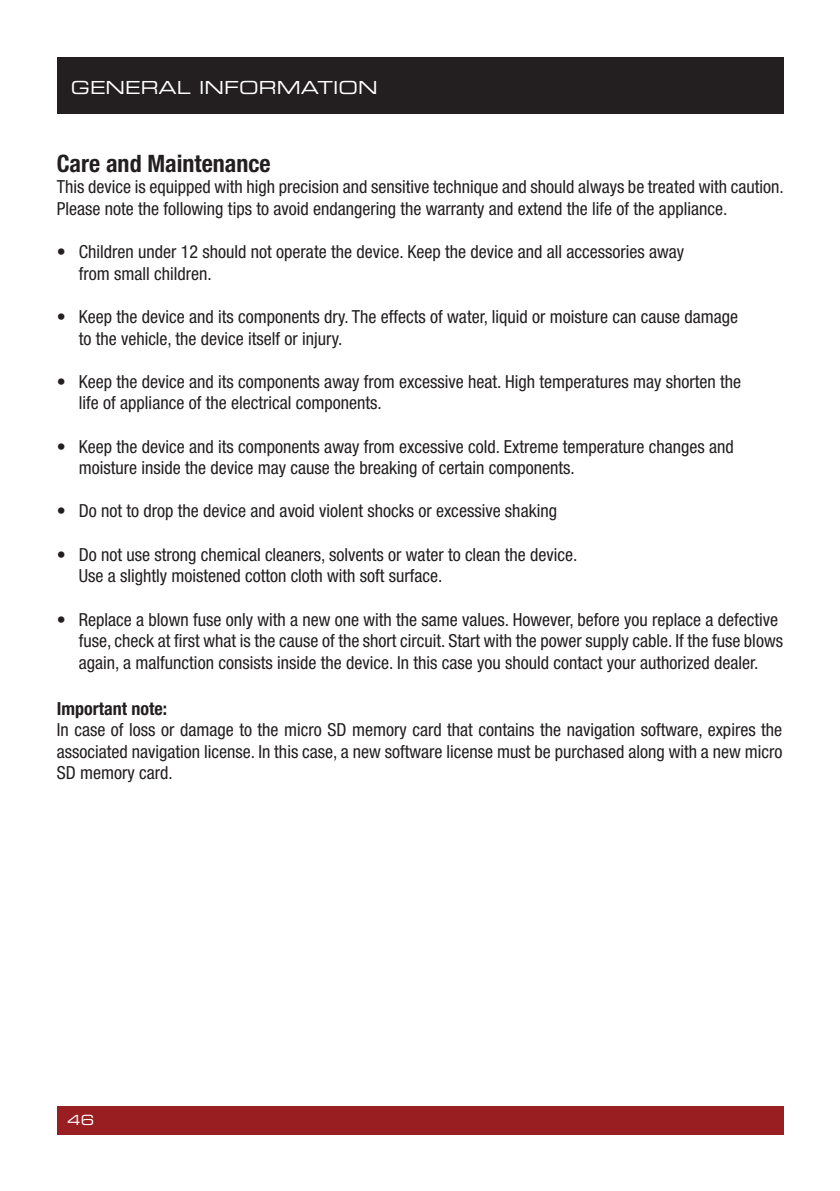
<style>
.page{position:relative;width:840px;height:1191px;background:#fff}
.page>*{position:absolute;margin:0;border:0;box-sizing:border-box;transform-origin:0 0}
.t1{font:700 condensed 24px "Helvetica Neue";color:#231f20}
.t2{font:condensed 18px/21.6px "Helvetica Neue";color:#231f20}
.t3{font:18px "Eurostile Extended Two";color:#fff}
.t4{font:700 condensed 18px "Helvetica Neue";color:#231f20}
.t5{font:14px "Eurostile Extended Two";color:#fff}
</style>
<div class="page">
<div style="left:57px;top:1106px;width:725px;height:28px;background:#981e21"></div>
<div style="left:57px;top:57px;width:725px;height:56px;background:#231f20"></div>
<p class="t3" style="left:71px;top:75px;width:308px">GENERAL INFORMATION</p>
<h1 class="t1" style="left:57px;top:149px;width:215px">Care and Maintenance</h1>
<p class="t2" style="left:57px;top:176px;width:728px">This device is equipped with high precision and sensitive technique and should always be treated with caution.<br>Please note the following tips to avoid endangering the warranty and extend the life of the appliance.</p>
<p class="t2" style="left:79px;top:241px;width:606px;text-indent:-22px">• Children under 12 should not operate the device. Keep the device and all accessories away from small children.</p>
<p class="t2" style="left:79px;top:306px;width:660px;text-indent:-22px">• Keep the device and its components dry. The effects of water, liquid or moisture can cause damage to the vehicle, the device itself or injury.</p>
<p class="t2" style="left:79px;top:370px;width:663px;text-indent:-22px">• Keep the device and its components away from excessive heat. High temperatures may shorten the life of appliance of the electrical components.</p>
<p class="t2" style="left:79px;top:435px;width:656px;text-indent:-22px">• Keep the device and its components away from excessive cold. Extreme temperature changes and moisture inside the device may cause the breaking of certain components.</p>
<p class="t2" style="left:57px;top:500px;width:501px">• Do not to drop the device and avoid violent shocks or excessive shaking</p>
<p class="t2" style="left:79px;top:543px;width:500px;text-indent:-22px">• Do not use strong chemical cleaners, solvents or water to clean the device.<br>Use a slightly moistened cotton cloth with soft surface.</p>
<p class="t2" style="left:79px;top:608px;width:705px;text-indent:-22px">• Replace a blown fuse only with a new one with the same values. However, before you replace a defective fuse, check at first what is the cause of the short circuit. Start with the power supply cable. If the fuse blows again, a malfunction consists inside the device. In this case you should contact your authorized dealer.</p>
<p class="t4" style="left:57px;top:697px;width:112px">Important note:</p>
<p class="t2" style="left:57px;top:719px;width:727px;text-align:justify">In case of loss or damage to the micro SD memory card that contains the navigation software, expires the associated navigation license. In this case, a new software license must be purchased along with a new micro SD memory card.</p>
<p class="t5" style="left:67px;top:1110px;width:28px">46</p>
</div>
